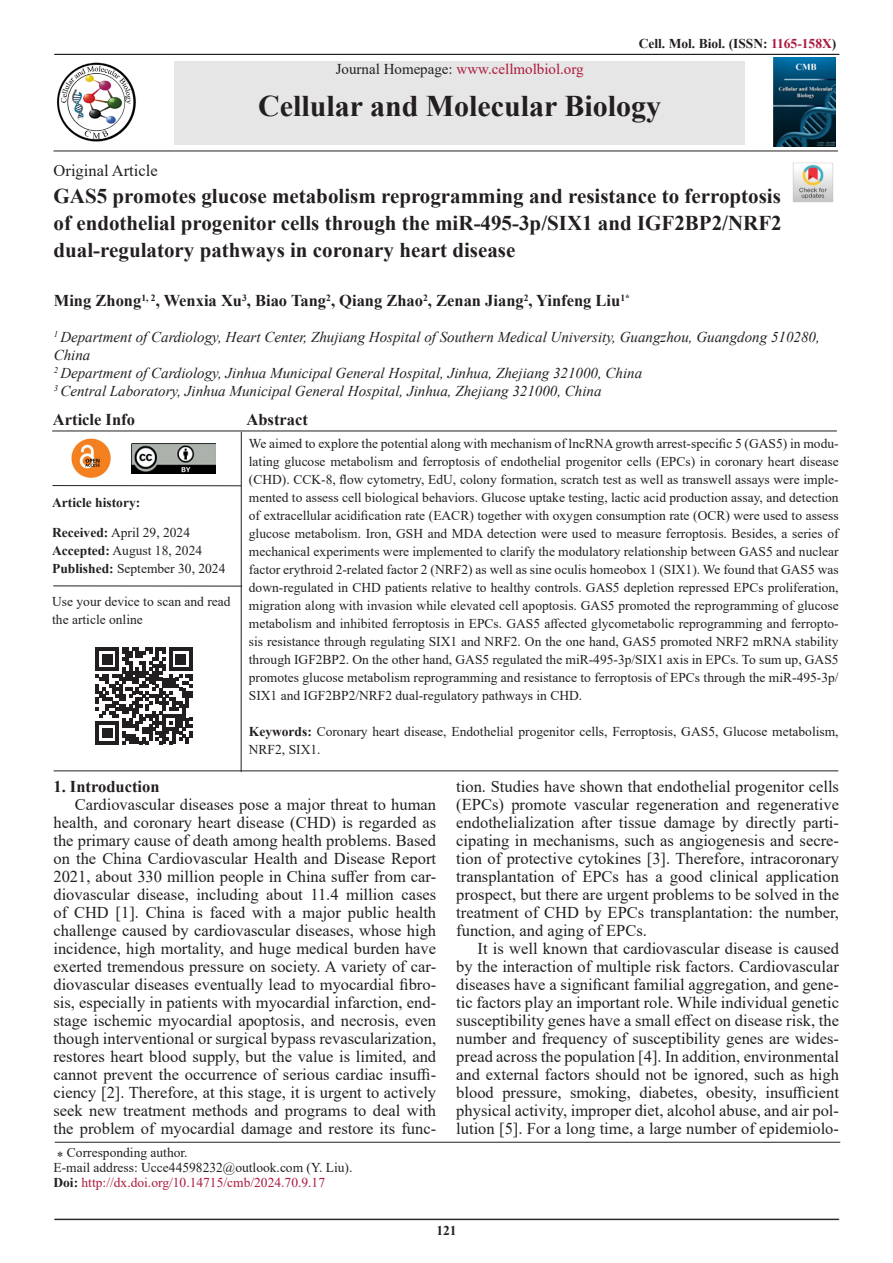
<style>
.page{position:relative;width:893px;height:1263px;background:#fff}
.page>*{position:absolute;margin:0;border:0;box-sizing:border-box;transform-origin:0 0}
.t1{font:700 30px "Times New Roman";color:#231f20}
.t2{font:700 21px/27px "Times New Roman";color:#231f20;text-align:justify}
.t3{font:16.5px/18px "Times New Roman";color:#231f20;text-align:justify}
.t4{font:700 16.5px "Times New Roman";color:#231f20}
.t5{font:italic 15px/18px "Times New Roman";color:#231f20}
.t6{font:15px "Times New Roman";color:#ac193d}
.t7{font:13.5px/18px "Times New Roman";color:#231f20}
.t8{font:700 13.5px "Times New Roman";color:#231f20}
.t9{font:13.5px "Times New Roman";color:#ac193d}
.s1{color:#ac193d}
.s2{color:#231f20}
.s3{font-weight:700}
.s4{font-weight:700;color:#231f20}
</style>
<div class="page">
<hr style="left:54px;top:1219px;width:785px;height:1px;background:#231f20">
<hr style="left:54px;top:54px;width:785px;height:1px;background:#231f20">
<hr style="left:53px;top:151px;width:785px;height:1px;background:#231f20">
<img style="left:773px;top:58px;width:62px;height:88px">
<div style="left:174px;top:62px;width:571px;height:83px;background:#e6e6e6"></div>
<img style="left:792px;top:162px;width:41px;height:41px">
<hr style="left:55px;top:1142px;width:785px;height:1px;background:#231f20">
<hr style="left:52px;top:431px;width:785px;height:1px;background:#231f20">
<hr style="left:53px;top:586px;width:189px;height:1px;background:#231f20">
<hr style="left:241px;top:432px;width:1px;height:340px;background:#231f20">
<hr style="left:54px;top:771px;width:784px;height:1px;background:#231f20">
<svg style="left:96px;top:647px;width:96px;height:97px"></svg>
<hr style="left:52px;top:485px;width:189px;height:1px;background:#231f20">
<img style="left:71px;top:438px;width:40px;height:40px">
<img style="left:57px;top:62px;width:79px;height:80px">
<img style="left:131px;top:444px;width:85px;height:29px">
<p class="t8" style="left:639px;top:34px;width:199px">Cell. Mol. Biol. (ISSN: <span class="s1">1165-158X</span>)</p>
<p class="t6" style="left:336px;top:59px;width:249px"><span class="s2">Journal Homepage:</span> www.cellmolbiol.org</p>
<p class="t1" style="left:258px;top:84px;width:405px">Cellular and Molecular Biology</p>
<p class="t3" style="left:54px;top:161px;width:106px">Original Article</p>
<p class="t2" style="left:54px;top:182px;width:730px">GAS5 promotes glucose metabolism reprogramming and resistance to ferroptosis of endothelial progenitor cells through the miR-495-3p/SIX1 and IGF2BP2/NRF2 dual-regulatory pathways in coronary heart disease</p>
<p class="t4" style="left:54px;top:289px;width:578px">Ming Zhong<sup>1,</sup> <sup>2</sup>, Wenxia Xu<sup>3</sup>, Biao Tang<sup>2</sup>, Qiang Zhao<sup>2</sup>, Zenan Jiang<sup>2</sup>, Yinfeng Liu<sup>1*</sup></p>
<p class="t5" style="left:54px;top:328px;width:767px"><sup>1</sup> Department of Cardiology, Heart Center, Zhujiang Hospital of Southern Medical University, Guangzhou, Guangdong 510280,<br>China</p>
<p class="t5" style="left:54px;top:364px;width:590px"><sup>2</sup> Department of Cardiology, Jinhua Municipal General Hospital, Jinhua, Zhejiang 321000, China</p>
<p class="t5" style="left:54px;top:382px;width:549px"><sup>3</sup> Central Laboratory, Jinhua Municipal General Hospital, Jinhua, Zhejiang 321000, China</p>
<p class="t4" style="left:53px;top:407px;width:84px">Article Info</p>
<p class="t4" style="left:246px;top:407px;width:63px">Abstract</p>
<p class="t8" style="left:52px;top:493px;width:90px">Article history:</p>
<p class="t7" style="left:52px;top:523px;width:139px"><span class="s3">Received:</span> April 29, 2024</p>
<p class="t7" style="left:52px;top:541px;width:151px"><span class="s3">Accepted:</span> August 18, 2024</p>
<p class="t7" style="left:52px;top:559px;width:175px"><span class="s3">Published:</span> September 30, 2024</p>
<p class="t7" style="left:52px;top:592px;width:180px">Use your device to scan and read the article online</p>
<p class="t7" style="left:249px;top:434px;width:591px;text-align:justify">We aimed to explore the potential along with mechanism of lncRNA growth arrest-specific 5 (GAS5) in modu&shy;lating glucose metabolism and ferroptosis of endothelial progenitor cells (EPCs) in coronary heart disease (CHD). CCK-8, flow cytometry, EdU, colony formation, scratch test as well as transwell assays were imple&shy;mented to assess cell biological behaviors. Glucose uptake testing, lactic acid production assay, and detection of extracellular acidification rate (EACR) together with oxygen consumption rate (OCR) were used to assess glucose metabolism. Iron, GSH and MDA detection were used to measure ferroptosis. Besides, a series of mechanical experiments were implemented to clarify the modulatory relationship between GAS5 and nuclear factor erythroid 2-related factor 2 (NRF2) as well as sine oculis homeobox 1 (SIX1). We found that GAS5 was down-regulated in CHD patients relative to healthy controls. GAS5 depletion repressed EPCs proliferation, migration along with invasion while elevated cell apoptosis. GAS5 promoted the reprogramming of glucose metabolism and inhibited ferroptosis in EPCs. GAS5 affected glycometabolic reprogramming and ferropto&shy;sis resistance through regulating SIX1 and NRF2. On the one hand, GAS5 promoted NRF2 mRNA stability through IGF2BP2. On the other hand, GAS5 regulated the miR-495-3p/SIX1 axis in EPCs. To sum up, GAS5 promotes glucose metabolism reprogramming and resistance to ferroptosis of EPCs through the miR-495-3p/ SIX1 and IGF2BP2/NRF2 dual-regulatory pathways in CHD.</p>
<p class="t7" style="left:249px;top:722px;width:591px"><span class="s3">Keywords:</span> Coronary heart disease, Endothelial progenitor cells, Ferroptosis, GAS5, Glucose metabolism,<br>NRF2, SIX1.</p>
<p class="t4" style="left:53px;top:775px;width:108px">1. Introduction</p>
<p class="t3" style="left:53px;top:795px;width:384px;text-indent:21px">Cardiovascular diseases pose a major threat to human health, and coronary heart disease (CHD) is regarded as the primary cause of death among health problems. Based on the China Cardiovascular Health and Disease Report 2021, about 330 million people in China suffer from car&shy;diovascular disease, including about 11.4 million cases of CHD [1]. China is faced with a major public health challenge caused by cardiovascular diseases, whose high incidence, high mortality, and huge medical burden have exerted tremendous pressure on society. A variety of car&shy;diovascular diseases eventually lead to myocardial fibro&shy;sis, especially in patients with myocardial infarction, end&shy;stage ischemic myocardial apoptosis, and necrosis, even though interventional or surgical bypass revascularization, restores heart blood supply, but the value is limited, and cannot prevent the occurrence of serious cardiac insuffi&shy;ciency [2]. Therefore, at this stage, it is urgent to actively seek new treatment methods and programs to deal with the problem of myocardial damage and restore its func-</p>
<p class="t7" style="left:57px;top:1143px;width:132px">⁎ Corresponding author.</p>
<p class="t7" style="left:53px;top:1158px;width:301px">E-mail address: Ucce44598232@outlook.com (Y. Liu).</p>
<p class="t9" style="left:53px;top:1172px;width:273px"><span class="s4">Doi:</span> http://dx.doi.org/10.14715/cmb/2024.70.9.17</p>
<p class="t3" style="left:456px;top:777px;width:384px">tion. Studies have shown that endothelial progenitor cells (EPCs) promote vascular regeneration and regenerative endothelialization after tissue damage by directly parti&shy;cipating in mechanisms, such as angiogenesis and secre&shy;tion of protective cytokines [3]. Therefore, intracoronary transplantation of EPCs has a good clinical application prospect, but there are urgent problems to be solved in the treatment of CHD by EPCs transplantation: the number, function, and aging of EPCs.</p>
<p class="t3" style="left:456px;top:939px;width:384px;text-indent:21px">It is well known that cardiovascular disease is caused by the interaction of multiple risk factors. Cardiovascular diseases have a significant familial aggregation, and gene&shy;tic factors play an important role. While individual genetic susceptibility genes have a small effect on disease risk, the number and frequency of susceptibility genes are wides&shy;pread across the population [4]. In addition, environmental and external factors should not be ignored, such as high blood pressure, smoking, diabetes, obesity, insufficient physical activity, improper diet, alcohol abuse, and air pol&shy;lution [5]. For a long time, a large number of epidemiolo-</p>
<p class="t8" style="left:436px;top:1220px;width:22px">121</p>
</div>
